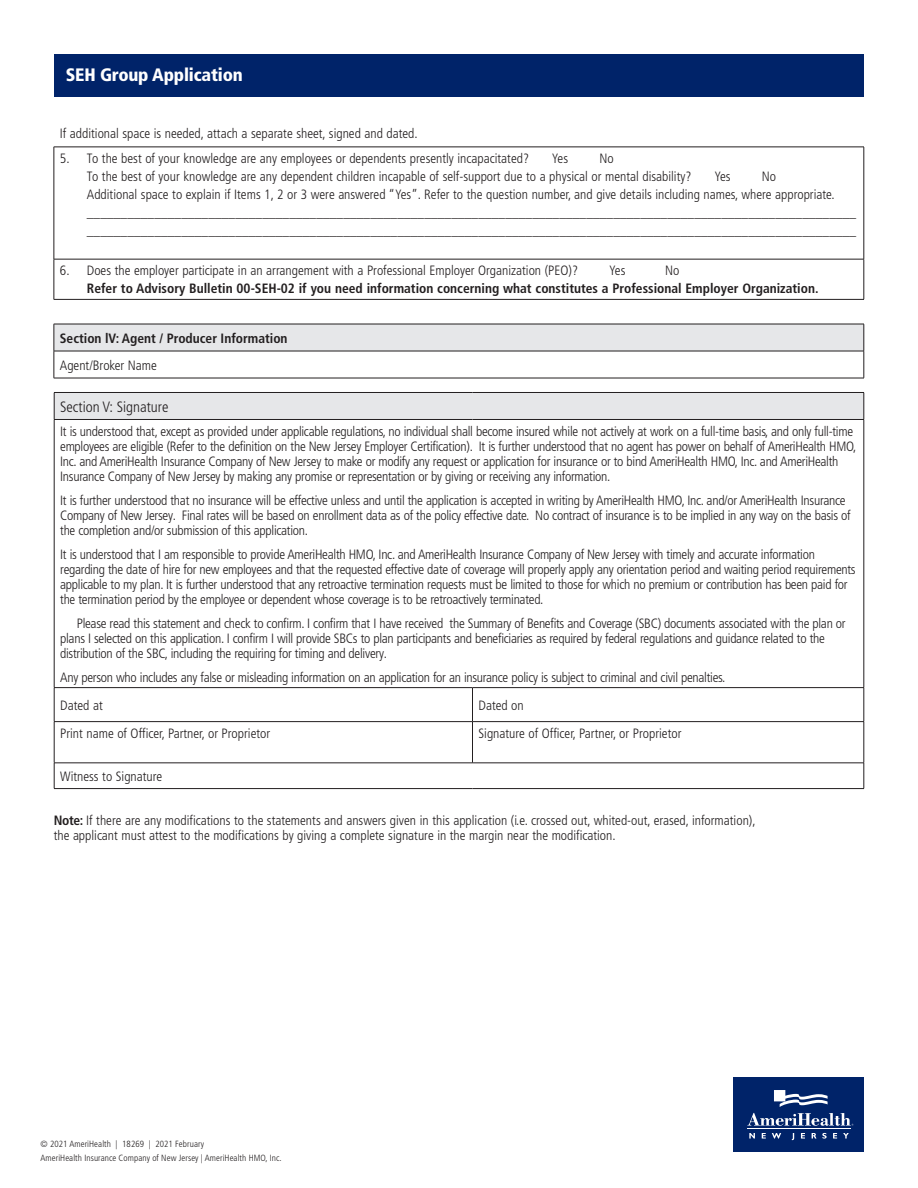
<style>
.page{position:relative;width:918px;height:1188px;background:#fff}
.page>*{position:absolute;margin:0;border:0;box-sizing:border-box;transform-origin:0 0}
.t1{font:900 condensed 18px "Frutiger LT Pro";letter-spacing:-.01em;color:#fff}
.t2{font:300 condensed 15px "Frutiger LT Pro";color:#231f20}
.t3{font:300 condensed 13.5px/15px "Frutiger LT Pro";letter-spacing:-.02em;color:#231f20}
.t4{font:300 condensed 13.5px/18px "Frutiger LT Pro";color:#231f20}
.t5{font:700 condensed 13.5px "Frutiger LT Pro";color:#231f20}
.t6{font:300 condensed 9px/13.5px "Frutiger LT Pro";letter-spacing:.01em;color:#231f20}
.s1{font-weight:700}
</style>
<div class="page">
<div style="left:54px;top:324px;width:810px;height:27px;background:#e6e7e9"></div>
<hr style="left:54px;top:351px;width:810px;height:1px;background:#231f20">
<hr style="left:54px;top:324px;width:810px;height:1px;background:#231f20">
<svg style="left:54px;top:324px;width:1px;height:54px"></svg>
<svg style="left:864px;top:324px;width:1px;height:54px"></svg>
<hr style="left:54px;top:378px;width:810px;height:1px;background:#231f20">
<div style="left:54px;top:392px;width:810px;height:27px;background:#e6e7e9"></div>
<hr style="left:54px;top:420px;width:1px;height:267px;background:#231f20">
<hr style="left:864px;top:420px;width:1px;height:267px;background:#231f20">
<hr style="left:54px;top:687px;width:418px;height:1px;background:#231f20">
<hr style="left:54px;top:688px;width:1px;height:33px;background:#231f20">
<hr style="left:472px;top:687px;width:392px;height:1px;background:#231f20">
<hr style="left:472px;top:688px;width:1px;height:33px;background:#231f20">
<hr style="left:864px;top:688px;width:1px;height:33px;background:#231f20">
<hr style="left:54px;top:721px;width:418px;height:1px;background:#231f20">
<hr style="left:54px;top:722px;width:1px;height:41px;background:#231f20">
<hr style="left:472px;top:721px;width:392px;height:1px;background:#231f20">
<hr style="left:472px;top:722px;width:1px;height:41px;background:#231f20">
<hr style="left:864px;top:722px;width:1px;height:41px;background:#231f20">
<hr style="left:54px;top:763px;width:418px;height:1px;background:#231f20">
<svg style="left:54px;top:763px;width:1px;height:25px"></svg>
<hr style="left:472px;top:763px;width:392px;height:1px;background:#231f20">
<svg style="left:864px;top:763px;width:1px;height:25px"></svg>
<hr style="left:54px;top:788px;width:418px;height:1px;background:#231f20">
<hr style="left:472px;top:788px;width:392px;height:1px;background:#231f20">
<hr style="left:54px;top:392px;width:418px;height:1px;background:#231f20">
<svg style="left:54px;top:393px;width:1px;height:26px"></svg>
<hr style="left:472px;top:392px;width:392px;height:1px;background:#231f20">
<svg style="left:864px;top:393px;width:1px;height:26px"></svg>
<hr style="left:54px;top:419px;width:418px;height:1px;background:#231f20">
<hr style="left:472px;top:419px;width:392px;height:1px;background:#231f20">
<hr style="left:54px;top:299px;width:810px;height:1px;background:#231f20">
<hr style="left:54px;top:259px;width:1px;height:40px;background:#231f20">
<hr style="left:864px;top:259px;width:1px;height:40px;background:#231f20">
<hr style="left:54px;top:147px;width:810px;height:1px;background:#231f20">
<hr style="left:54px;top:147px;width:1px;height:112px;background:#231f20">
<hr style="left:864px;top:147px;width:1px;height:112px;background:#231f20">
<hr style="left:54px;top:259px;width:810px;height:1px;background:#231f20">
<div style="left:54px;top:55px;width:810px;height:42px;background:#002369"></div>
<div style="left:734px;top:1077px;width:130px;height:75px;background:#002369"></div>
<hr style="left:747px;top:1128px;width:104px;height:1px;background:#fff">
<svg style="left:843px;top:1133px;width:6px;height:6px"></svg>
<svg style="left:774px;top:1090px;width:54px;height:17px"></svg>
<svg style="left:749px;top:1133px;width:6px;height:6px"></svg>
<svg style="left:762px;top:1133px;width:4px;height:6px"></svg>
<svg style="left:833px;top:1133px;width:4px;height:6px"></svg>
<svg style="left:772px;top:1133px;width:9px;height:6px"></svg>
<svg style="left:747px;top:1113px;width:106px;height:13px"></svg>
<svg style="left:812px;top:1133px;width:4px;height:6px"></svg>
<svg style="left:822px;top:1133px;width:5px;height:6px"></svg>
<svg style="left:801px;top:1133px;width:4px;height:6px"></svg>
<svg style="left:792px;top:1133px;width:2px;height:7px"></svg>
<h1 class="t1" style="left:66px;top:64px;width:179px">SEH Group Application</h1>
<p class="t4" style="left:60px;top:125px;width:359px">If additional space is needed, attach a separate sheet, signed and dated.</p>
<p class="t4" style="left:60px;top:150px;width:471px">5. To the best of your knowledge are any employees or dependents presently incapacitated?</p>
<p class="t3" style="left:552px;top:151px;width:18px">Yes</p>
<p class="t3" style="left:599px;top:151px;width:16px">No</p>
<p class="t4" style="left:87px;top:168px;width:606px">To the best of your knowledge are any dependent children incapable of self-support due to a physical or mental disability?</p>
<p class="t3" style="left:714px;top:169px;width:18px">Yes</p>
<p class="t3" style="left:762px;top:169px;width:16px">No</p>
<p class="t4" style="left:87px;top:186px;width:771px">Additional space to explain if Items 1, 2 or 3 were answered “Yes”. Refer to the question number, and give details including names, where appropriate. __________________________________________________________________________________________________________________ __________________________________________________________________________________________________________________</p>
<p class="t4" style="left:60px;top:262px;width:520px">6. Does the employer participate in an arrangement with a Professional Employer Organization (PEO)?</p>
<p class="t3" style="left:609px;top:263px;width:18px">Yes</p>
<p class="t3" style="left:665px;top:263px;width:16px">No</p>
<p class="t5" style="left:87px;top:281px;width:733px">Refer to Advisory Bulletin 00-SEH-02 if you need information concerning what constitutes a Professional Employer Organization.</p>
<p class="t5" style="left:60px;top:330px;width:229px">Section lV: Agent / Producer Information</p>
<p class="t4" style="left:60px;top:356px;width:99px">Agent/Broker Name</p>
<p class="t2" style="left:60px;top:398px;width:110px">Section V: Signature</p>
<p class="t3" style="left:60px;top:424px;width:798px">It is understood that, except as provided under applicable regulations, no individual shall become insured while not actively at work on a full-time basis, and only full-time employees are eligible (Refer to the definition on the New Jersey Employer Certification). It is further understood that no agent has power on behalf of AmeriHealth HMO, Inc. and AmeriHealth Insurance Company of New Jersey to make or modify any request or application for insurance or to bind AmeriHealth HMO, Inc. and AmeriHealth Insurance Company of New Jersey by making any promise or representation or by giving or receiving any information.</p>
<p class="t3" style="left:60px;top:493px;width:792px">It is further understood that no insurance will be effective unless and until the application is accepted in writing by AmeriHealth HMO, Inc. and/or AmeriHealth Insurance<br>Company of New Jersey. Final rates will be based on enrollment data as of the policy effective date. No contract of insurance is to be implied in any way on the basis of the completion and/or submission of this application.</p>
<p class="t3" style="left:60px;top:547px;width:797px">It is understood that I am responsible to provide AmeriHealth HMO, Inc. and AmeriHealth Insurance Company of New Jersey with timely and accurate information regarding the date of hire for new employees and that the requested effective date of coverage will properly apply any orientation period and waiting period requirements applicable to my plan. It is further understood that any retroactive termination requests must be limited to those for which no premium or contribution has been paid for the termination period by the employee or dependent whose coverage is to be retroactively terminated.</p>
<p class="t3" style="left:60px;top:616px;width:787px;text-indent:17px">Please read this statement and check to confirm. I confirm that I have received the Summary of Benefits and Coverage (SBC) documents associated with the plan or plans I selected on this application. I confirm I will provide SBCs to plan participants and beneficiaries as required by federal regulations and guidance related to the distribution of the SBC, including the requiring for timing and delivery.</p>
<p class="t3" style="left:60px;top:670px;width:667px">Any person who includes any false or misleading information on an application for an insurance policy is subject to criminal and civil penalties.</p>
<p class="t3" style="left:60px;top:698px;width:44px">Dated at</p>
<p class="t3" style="left:478px;top:698px;width:47px">Dated on</p>
<p class="t4" style="left:60px;top:724px;width:212px">Print name of Officer, Partner, or Proprietor</p>
<p class="t4" style="left:478px;top:724px;width:204px">Signature of Officer, Partner, or Proprietor</p>
<p class="t4" style="left:60px;top:767px;width:104px">Witness to Signature</p>
<p class="t4" style="left:54px;top:813px;width:703px;line-height:15px"><span class="s1">Note:</span> If there are any modifications to the statements and answers given in this application (i.e. crossed out, whited-out, erased, information), the applicant must attest to the modifications by giving a complete signature in the margin near the modification.</p>
<p class="t6" style="left:40px;top:1138px;width:243px">© 2021 AmeriHealth | 18269 | 2021 February<br>AmeriHealth Insurance Company of New Jersey | AmeriHealth HMO, Inc.</p>
</div>
